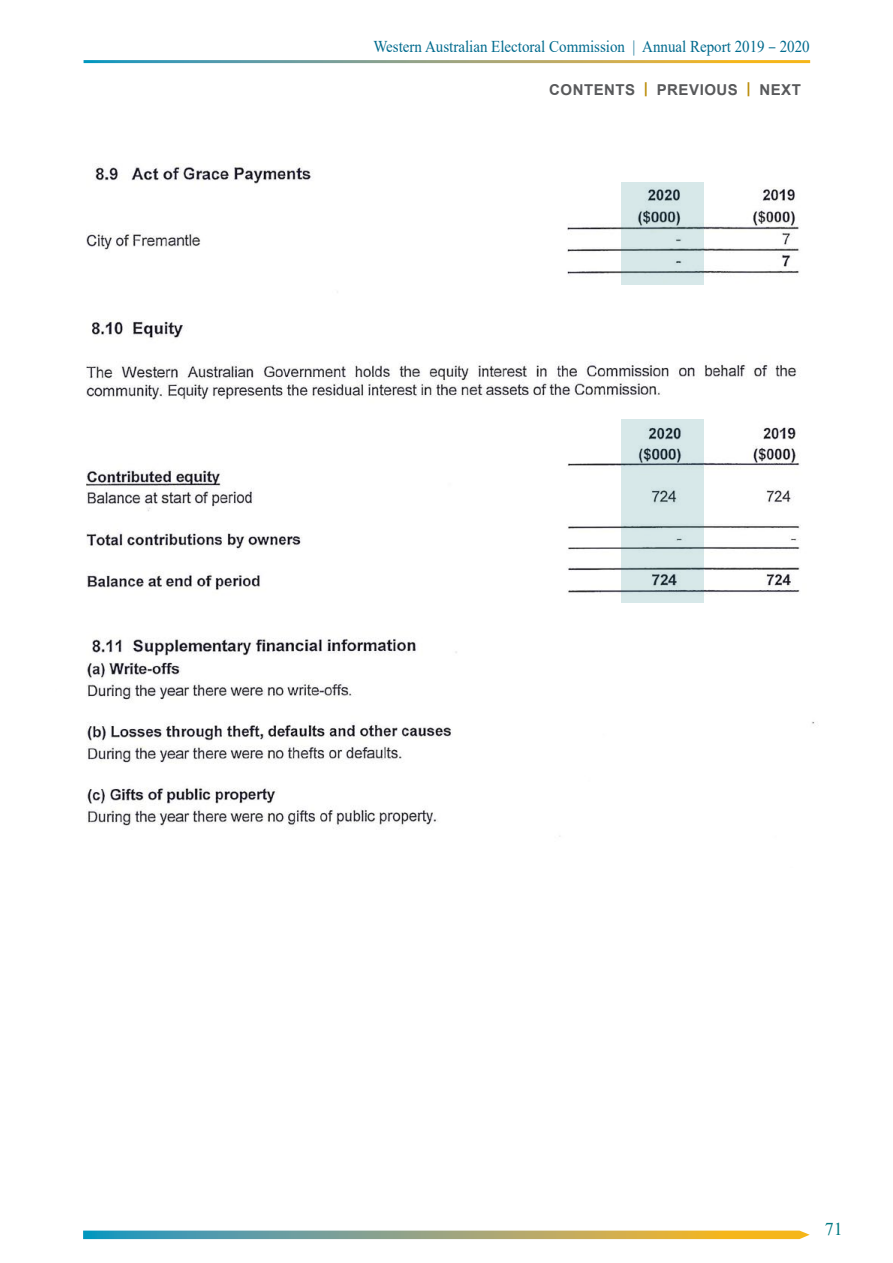
<style>
.page{position:relative;width:893px;height:1263px;background:#fff}
.page>*{position:absolute;margin:0;border:0;box-sizing:border-box;transform-origin:0 0}
.t1{font:18px "Times New Roman";color:#007981}
.t2{font:16.5px "Times New Roman";color:#006a8d;scale:.91 1}
.t3{font:700 15px "Arial";letter-spacing:.035em;color:#58595b}
.s1{font-family:"Myriad Pro"}
.s2{color:#bb8d0a}
</style>
<div class="page">
<svg style="left:83px;top:1230px;width:727px;height:9px;background:#9fac7f"></svg>
<img style="left:86px;top:163px;width:729px;height:674px">
<svg style="left:622px;top:182px;width:82px;height:103px;background:#c5d6d7"></svg>
<svg style="left:622px;top:419px;width:82px;height:184px;background:#c7d8d9"></svg>
<p class="t2" style="left:373px;top:35px;width:481px">Western Australian Electoral Commission | Annual Report 2019 <span class="s1">–</span> 2020</p>
<p class="t3" style="left:549px;top:79px;width:253px">CONTENTS <span class="s2">|</span> PREVIOUS <span class="s2">|</span> NEXT</p>
<p class="t1" style="left:825px;top:1216px;width:19px">71</p>
</div>
